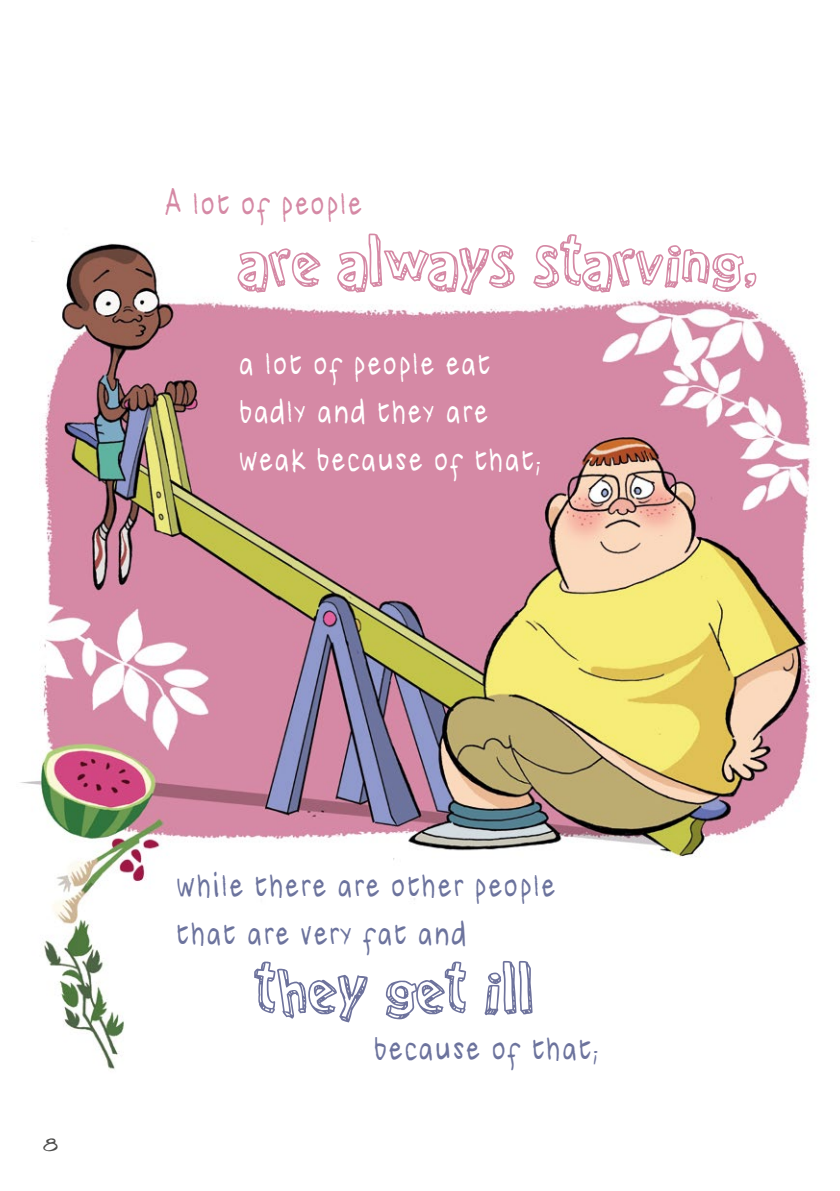
<style>
.page{position:relative;width:840px;height:1191px;background:#fff}
.page>*{position:absolute;margin:0;border:0;box-sizing:border-box;transform-origin:0 0}
.t1{font:70px "Cartoon Relief";letter-spacing:-.005em;color:#d589a5}
.t2{font:70px "Cartoon Relief";letter-spacing:-.005em;color:#6d729c}
.t3{font:32px/48px "Galuppolo";color:#6c739d}
.t4{font:32px/48px "Galuppolo";color:#fff}
.t5{font:32px "Galuppolo";color:#d589a5}
.t6{font:22px "Galuppolo";color:#4a4a49}
</style>
<div class="page">
<img style="left:20px;top:241px;width:794px;height:829px">
<p class="t5" style="left:165px;top:181px;width:199px">A lot of people</p>
<h1 class="t1" style="left:238px;top:220px;width:521px">are always starving,</h1>
<p class="t4" style="left:238px;top:339px;width:306px">a lot of people eat badly and they are weak because of that;</p>
<p class="t6" style="left:43px;top:1128px;width:18px">8</p>
<p class="t3" style="left:176px;top:861px;width:381px">while there are other people that are very fat and</p>
<h1 class="t2" style="left:254px;top:948px;width:281px">they get ill</h1>
<p class="t3" style="left:373px;top:1024px;width:228px">because of that;</p>
</div>
